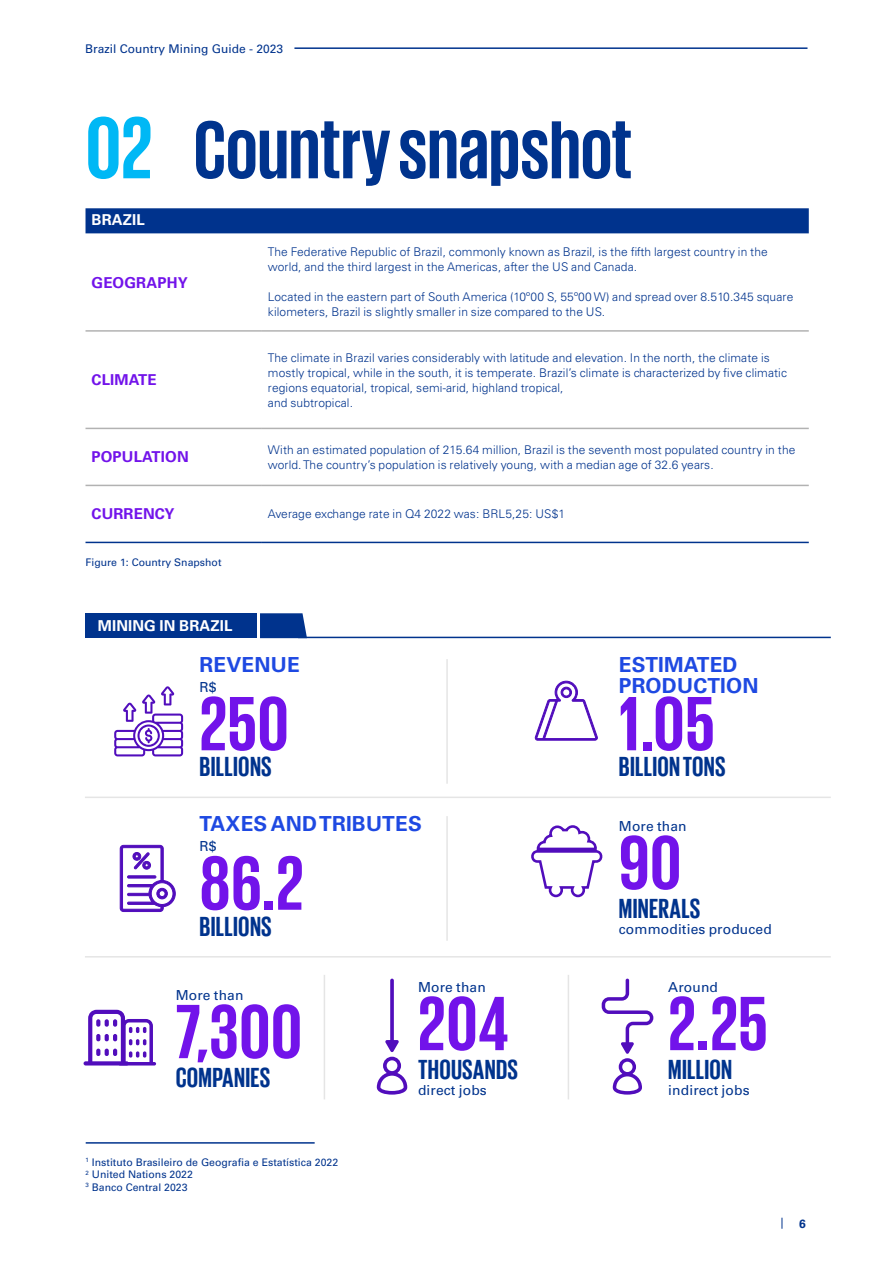
<style>
.page{position:relative;width:893px;height:1263px;background:#fff}
.page>*{position:absolute;margin:0;border:0;box-sizing:border-box;transform-origin:0 0}
.t1{font:700 84px "KPMG";color:#00338d}
.t2{font:700 78.6px "KPMG";letter-spacing:.01em;color:#7213ea}
.t3{font:700 28.5px "KPMG";letter-spacing:.01em;color:#00338d}
.t4{font:700 20.7px/20.7px "Univers LT Std";letter-spacing:.01em;color:#1e49e2}
.t5{font:700 15px "Univers LT Std";letter-spacing:.01em;color:#7213ea}
.t6{font:700 15px "Univers LT Std";letter-spacing:.01em;color:#fff}
.t7{font:13.8px "Univers LT Std";letter-spacing:.01em;color:#00338d}
.t8{font:300 12px/15px "Univers LT Std";letter-spacing:.01em;color:#00338d}
.t9{font:12px "Univers LT Std";color:#00338d}
.t10{font:700 12px "Univers LT Std";color:#00338d}
.t11{font:10.5px/12.6px "Univers LT Std";color:#00338d}
.s1{font-size:90px;color:#00b8f5}
</style>
<div class="page">
<hr style="left:294px;top:47px;width:513px;height:2px;background:#00338d">
<div style="left:86px;top:613px;width:171px;height:25px;background:#00338d"></div>
<svg style="left:260px;top:613px;width:47px;height:25px"></svg>
<div style="left:86px;top:208px;width:723px;height:25px;background:#00338d"></div>
<hr style="left:86px;top:542px;width:176px;height:1px;background:#00338d">
<hr style="left:262px;top:542px;width:547px;height:1px;background:#00338d">
<hr style="left:86px;top:330px;width:176px;height:2px;background:#b2b2b2">
<hr style="left:262px;top:330px;width:547px;height:2px;background:#b2b2b2">
<hr style="left:86px;top:428px;width:176px;height:1px;background:#b2b2b2">
<hr style="left:262px;top:428px;width:547px;height:1px;background:#b2b2b2">
<hr style="left:86px;top:485px;width:176px;height:1px;background:#b2b2b2">
<hr style="left:262px;top:485px;width:547px;height:1px;background:#b2b2b2">
<hr style="left:86px;top:1142px;width:229px;height:1px;background:#00338d">
<hr style="left:298px;top:637px;width:533px;height:1px;background:#00338d">
<hr style="left:85px;top:796px;width:746px;height:2px;background:#e5e5e5">
<hr style="left:85px;top:956px;width:746px;height:1px;background:#e5e5e5">
<hr style="left:324px;top:975px;width:1px;height:124px;background:#e5e5e5">
<hr style="left:446px;top:816px;width:2px;height:125px;background:#e5e5e5">
<hr style="left:446px;top:659px;width:2px;height:125px;background:#e5e5e5">
<svg style="left:114px;top:686px;width:69px;height:70px"></svg>
<svg style="left:534px;top:680px;width:64px;height:61px"></svg>
<svg style="left:120px;top:845px;width:56px;height:67px"></svg>
<svg style="left:531px;top:825px;width:72px;height:73px"></svg>
<svg style="left:84px;top:1010px;width:72px;height:55px"></svg>
<svg style="left:390px;top:979px;width:4px;height:69px"></svg>
<svg style="left:377px;top:1040px;width:30px;height:54px"></svg>
<svg style="left:602px;top:979px;width:51px;height:115px"></svg>
<hr style="left:568px;top:975px;width:1px;height:124px;background:#e5e5e5">
<p class="t9" style="left:85px;top:41px;width:200px">Brazil Country Mining Guide - 2023</p>
<h1 class="t1" style="left:86px;top:108px;width:548px"><span class="s1">02</span> Country snapshot</h1>
<p class="t6" style="left:92px;top:211px;width:55px">BRAZIL</p>
<p class="t5" style="left:92px;top:273px;width:98px">GEOGRAPHY</p>
<p class="t5" style="left:92px;top:371px;width:67px">CLIMATE</p>
<p class="t8" style="left:268px;top:245px;width:501px">The Federative Republic of Brazil, commonly known as Brazil, is the fifth largest country in the world, and the third largest in the Americas, after the US and Canada.</p>
<p class="t8" style="left:268px;top:290px;width:527px">Located in the eastern part of South America (10º00 S, 55º00 W) and spread over 8.510.345 square kilometers, Brazil is slightly smaller in size compared to the US.</p>
<p class="t8" style="left:268px;top:350px;width:521px">The climate in Brazil varies considerably with latitude and elevation. In the north, the climate is mostly tropical, while in the south, it is temperate. Brazil’s climate is characterized by five climatic regions equatorial, tropical, semi-arid, highland tropical,<br>and subtropical.</p>
<p class="t5" style="left:92px;top:448px;width:99px">POPULATION</p>
<p class="t8" style="left:268px;top:442px;width:529px">With an estimated population of 215.64 million, Brazil is the seventh most populated country in the world. The country’s population is relatively young, with a median age of 32.6 years.</p>
<p class="t5" style="left:92px;top:505px;width:85px">CURRENCY</p>
<p class="t8" style="left:268px;top:506px;width:299px">Average exchange rate in Q4 2022 was: BRL5,25: US$1</p>
<p class="t11" style="left:86px;top:556px;width:137px">Figure 1: Country Snapshot</p>
<p class="t6" style="left:98px;top:617px;width:136px">MINING IN BRAZIL</p>
<h3 class="t4" style="left:200px;top:654px;width:102px">REVENUE</h3>
<p class="t7" style="left:200px;top:679px;width:19px">R$</p>
<h2 class="t2" style="left:200px;top:684px;width:90px">250</h2>
<h3 class="t3" style="left:200px;top:752px;width:74px">BILLIONS</h3>
<h3 class="t4" style="left:200px;top:814px;width:224px">TAXES AND TRIBUTES</h3>
<p class="t7" style="left:200px;top:838px;width:19px">R$</p>
<h2 class="t2" style="left:200px;top:844px;width:106px">86.2</h2>
<h3 class="t3" style="left:200px;top:912px;width:74px">BILLIONS</h3>
<p class="t7" style="left:176px;top:986px;width:69px">More than</p>
<h2 class="t2" style="left:176px;top:992px;width:128px">7,300</h2>
<h3 class="t3" style="left:176px;top:1063px;width:96px">COMPANIES</h3>
<p class="t11" style="left:86px;top:1155px;width:254px"><sup>1</sup> Instituto Brasileiro de Geografia e Estatística 2022<br><sup>2</sup> United Nations 2022<br><sup>3</sup> Banco Central 2023</p>
<p class="t7" style="left:418px;top:978px;width:69px">More than</p>
<h2 class="t2" style="left:418px;top:984px;width:93px">204</h2>
<h3 class="t3" style="left:418px;top:1055px;width:102px">THOUSANDS</h3>
<p class="t7" style="left:418px;top:1082px;width:70px">direct jobs</p>
<h3 class="t4" style="left:619px;top:654px;width:141px">ESTIMATED<br>PRODUCTION</h3>
<h2 class="t2" style="left:619px;top:684px;width:97px">1.05</h2>
<h3 class="t3" style="left:619px;top:752px;width:108px">BILLION TONS</h3>
<p class="t7" style="left:619px;top:817px;width:69px">More than</p>
<h2 class="t2" style="left:619px;top:823px;width:64px">90</h2>
<h3 class="t3" style="left:619px;top:894px;width:83px">MINERALS</h3>
<p class="t7" style="left:619px;top:921px;width:154px">commodities produced</p>
<p class="t7" style="left:668px;top:978px;width:51px">Around</p>
<h2 class="t2" style="left:668px;top:984px;width:101px">2.25</h2>
<h3 class="t3" style="left:668px;top:1055px;width:65px">MILLION</h3>
<p class="t7" style="left:668px;top:1082px;width:83px">indirect jobs</p>
<p class="t10" style="left:799px;top:1216px;width:8px">6</p>
</div>
